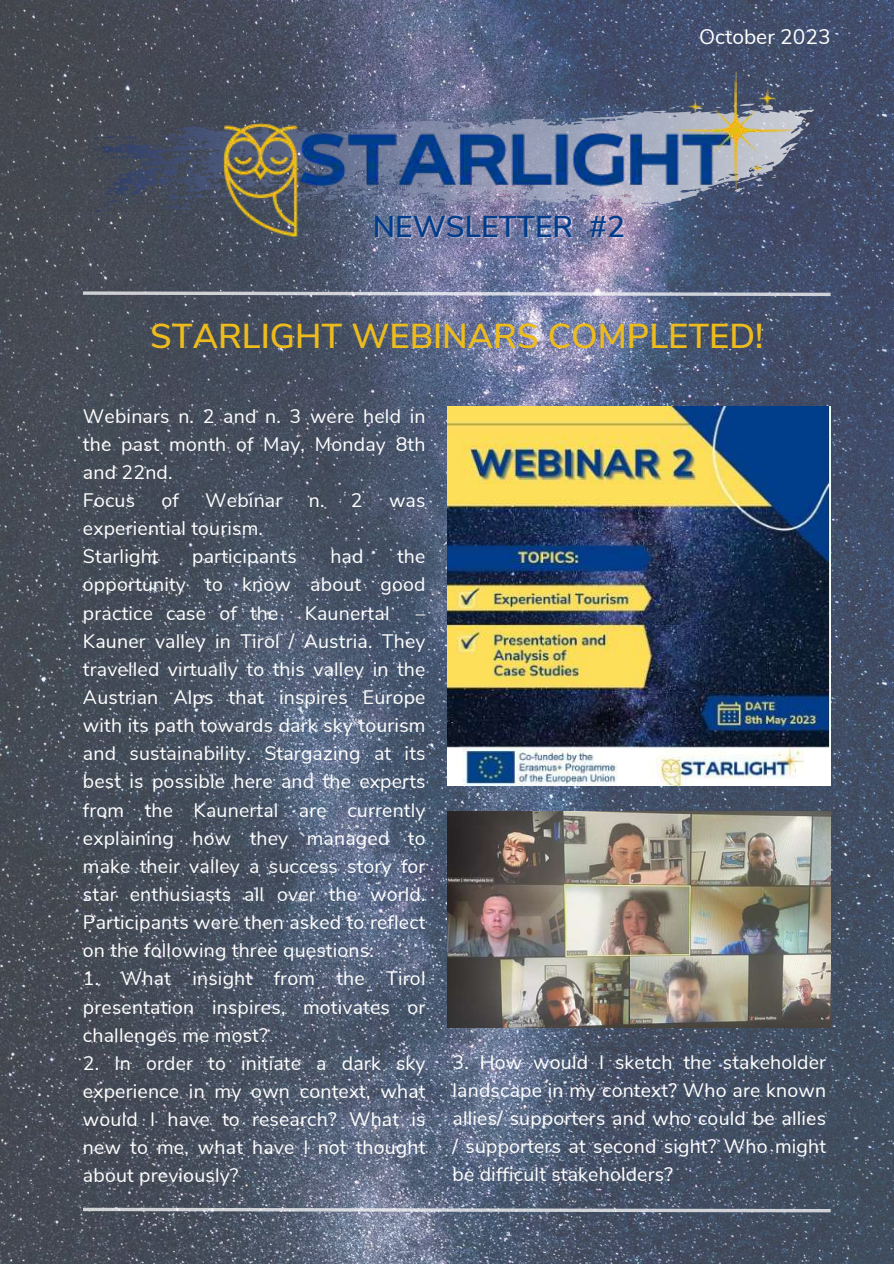
<style>
.page{position:relative;width:894px;height:1264px;background:#fff}
.page>*{position:absolute;margin:0;border:0;box-sizing:border-box;transform-origin:0 0}
.t1{font:600 34.5px "Nunito Sans";color:#edbc1c}
.t2{font:600 30px "Nunito Sans";color:#013c8b}
.t3{font:21px "Nunito Sans";color:#fff}
.t4{font:19.5px/28.2px "Nunito Sans";letter-spacing:.01em;color:#fff;text-align:justify}
.s1{color:rgb(250 247 245/.4)}
</style>
<div class="page">
<img style="left:0;top:0;width:893px;height:1263px">
<svg style="left:92px;top:103px;width:90px;height:109px;background:#43495a"></svg>
<img style="left:182px;top:0;width:658px;height:488px">
<svg style="left:80px;top:1205px;width:753px;height:8px;background:#888f9d"></svg>
<svg style="left:80px;top:290px;width:753px;height:8px;background:#8e93a6"></svg>
<img style="left:447px;top:811px;width:383px;height:216px">
<img style="left:447px;top:406px;width:383px;height:379px">
<h2 class="t2" style="left:373px;top:206px;width:255px">NEWSLETTER <span class="s1">#2</span></h2>
<p class="t3" style="left:699px;top:23px;width:133px">October 2023</p>
<h1 class="t1" style="left:150px;top:313px;width:614px">STARLIGHT WEBINARS COMPLETED!</h1>
<p class="t4" style="left:83px;top:402px;width:344px;text-align:left">Webinars n. 2 and n. 3 were held in the past month of May, Monday 8th and 22nd.<br>Focus</p>
<p class="t4" style="left:161px;top:486px;width:19px">of</p>
<p class="t4" style="left:205px;top:486px;width:79px">Webinar</p>
<p class="t4" style="left:309px;top:486px;width:55px">n. 2</p>
<p class="t4" style="left:389px;top:486px;width:38px">was</p>
<p class="t4" style="left:83px;top:514px;width:181px">experiential tourism.<br>Starlight</p>
<p class="t4" style="left:83px;top:543px;width:344px;text-indent:314px">the opportunity to know about good practice case of the</p>
<p class="t4" style="left:192px;top:543px;width:106px">participants</p>
<p class="t4" style="left:330px;top:543px;width:35px">had</p>
<p class="t4" style="left:304px;top:599px;width:86px">Kaunertal</p>
<p class="t4" style="left:83px;top:599px;width:344px;text-indent:333px">– Kauner valley in Tirol / Austria. They travelled virtually to this valley in the Austrian Alps that inspires Europe with its path towards dark sky tourism and sustainability. Stargazing at its best is possible here and the experts from the Kaunertal are currently explaining how they managed to make their valley a success story for star enthusiasts all over the world.<br>Participants were then asked to reflect on the following three questions:</p>
<p class="t4" style="left:83px;top:964px;width:344px">1. What insight from the Tirol presentation inspires, motivates or challenges me most?</p>
<p class="t4" style="left:83px;top:1049px;width:344px">2. In order to initiate a dark sky experience in my own context, what would I have to research? What is new to me, what have I not thought about previously?</p>
<p class="t4" style="left:452px;top:1048px;width:375px">3. How would I sketch the stakeholder landscape in my context? Who are known allies/ supporters and who could be allies / supporters at second sight? Who might be difficult stakeholders?</p>
</div>
